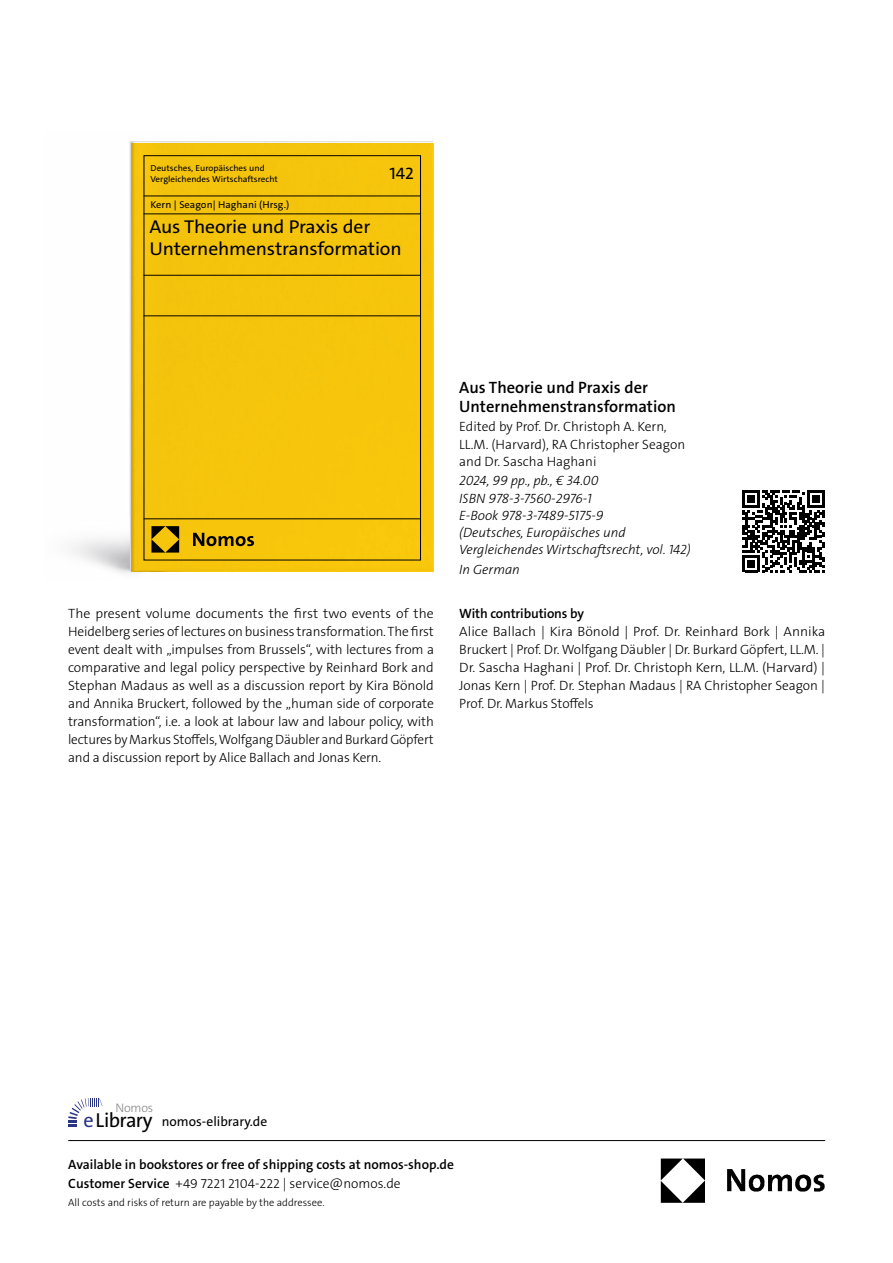
<style>
.page{position:relative;width:893px;height:1263px;background:#fff}
.page>*{position:absolute;margin:0;border:0;box-sizing:border-box;transform-origin:0 0}
.t1{font:20.4px "The Sans Os F";letter-spacing:-.03em;color:#000}
.t2{font:18.6px/22px "The Sans C5";letter-spacing:-.01em;color:#000;scale:1.05 1}
.t3{font:16.65px "The Sans C5";color:#000;scale:1.05 1}
.t4{font:600 16.5px/19.5px "The Sans Os F";color:#000}
.t5{font:300 13.5px/18px "The Sans Os F";letter-spacing:-.01em;color:#000;text-align:justify}
.t6{font:italic 300 13.5px/17.2px "The Sans Os F";color:#000}
.t7{font:600 13.5px/19.5px "The Sans C5";color:#000}
.t8{font:600 13.5px "The Sans Os F";letter-spacing:-.01em;color:#000}
.t9{font:13.5px "The Sans C5";color:#000}
.t10{font:300 12.45px "The Sans Os F";letter-spacing:-.02em;color:#878787}
.t11{font:300 10.5px "The Sans Os F";color:#000}
.t12{font:10.05px "The Sans C5";color:#000;scale:1.05 1}
.t13{font:8.7px/11.4px "The Sans C5";color:#000;scale:1.05 1}
.s1{color:#283583}
.s2{font-weight:300}
</style>
<div class="page">
<img style="left:71px;top:141px;width:361px;height:433px">
<div style="left:131px;top:143px;width:303px;height:429px;background:#f5c40c"></div>
<div style="left:144px;top:155px;width:277px;height:405px;border:1px solid #000"></div>
<hr style="left:144px;top:196px;width:277px;height:1px;background:#000">
<hr style="left:144px;top:214px;width:277px;height:1px;background:#000">
<hr style="left:144px;top:275px;width:277px;height:1px;background:#000">
<hr style="left:144px;top:315px;width:277px;height:1px;background:#000">
<hr style="left:144px;top:518px;width:277px;height:1px;background:#000">
<svg style="left:193px;top:533px;width:61px;height:13px"></svg>
<svg style="left:151px;top:526px;width:28px;height:27px"></svg>
<img style="left:660px;top:1158px;width:165px;height:45px">
<hr style="left:68px;top:1140px;width:757px;height:1px;background:#000">
<svg style="left:68px;top:1098px;width:34px;height:29px"></svg>
<svg style="left:742px;top:490px;width:82px;height:82px"></svg>
<p class="t13" style="left:151px;top:162px;width:123px">Deutsches, Europäisches und<br>Vergleichendes Wirtschaftsrecht</p>
<p class="t3" style="left:390px;top:163px;width:25px">142</p>
<p class="t12" style="left:151px;top:198px;width:134px">Kern | Seagon| Haghani (Hrsg.)</p>
<h2 class="t2" style="left:150px;top:216px;width:242px">Aus Theorie und Praxis der<br>Unternehmenstransformation</h2>
<p class="t4" style="left:459px;top:377px;width:218px">Aus Theorie und Praxis der<br>Unternehmenstransformation</p>
<p class="t5" style="left:459px;top:418px;width:227px;line-height:17.2px;text-align:left">Edited by Prof. Dr. Christoph A. Kern,<br>LL.M. (Harvard), RA Christopher Seagon and Dr. Sascha Haghani</p>
<p class="t6" style="left:459px;top:472px;width:233px">2024, 99 pp., pb., € 34.00<br>ISBN 978-3-7560-2976-1<br>E-Book 978-3-7489-5175-9<br>(Deutsches, Europäisches und<br>Vergleichendes Wirtschaftsrecht, vol. 142)</p>
<p class="t6" style="left:459px;top:561px;width:62px">In German</p>
<p class="t5" style="left:68px;top:605px;width:367px">The present volume documents the first two events of the Heidelberg series of lectures on business transformation. The first event dealt with „impulses from Brussels“, with lectures from a comparative and legal policy perspective by Reinhard Bork and Stephan Madaus as well as a discussion report by Kira Bönold and Annika Bruckert, followed by the „human side of corporate transformation“, i.e. a look at labour law and labour policy, with lectures by Markus Stoffels, Wolfgang Däubler and Burkard Göpfert and a discussion report by Alice Ballach and Jonas Kern.</p>
<p class="t8" style="left:459px;top:605px;width:126px">With contributions by</p>
<p class="t5" style="left:459px;top:623px;width:367px">Alice Ballach | Kira Bönold | Prof. Dr. Reinhard Bork | Annika Bruckert | Prof. Dr. Wolfgang Däubler | Dr. Burkard Göpfert, LL.M. | Dr. Sascha Haghani | Prof. Dr. Christoph Kern, LL.M. (Harvard) | Jonas Kern | Prof. Dr. Stephan Madaus | RA Christopher Seagon | Prof. Dr. Markus Stoffels</p>
<p class="t10" style="left:115px;top:1099px;width:39px">Nomos</p>
<h1 class="t1" style="left:83px;top:1112px;width:71px"><span class="s1">e</span>Library</h1>
<p class="t9" style="left:162px;top:1112px;width:107px">nomos-elibrary.de</p>
<p class="t7" style="left:68px;top:1154px;width:387px">Available in bookstores or free of shipping costs at nomos-shop.de<br>Customer Service <span class="s2">+49 7221 2104-222 | service@nomos.de</span></p>
<p class="t11" style="left:68px;top:1196px;width:258px">All costs and risks of return are payable by the addressee.</p>
</div>
